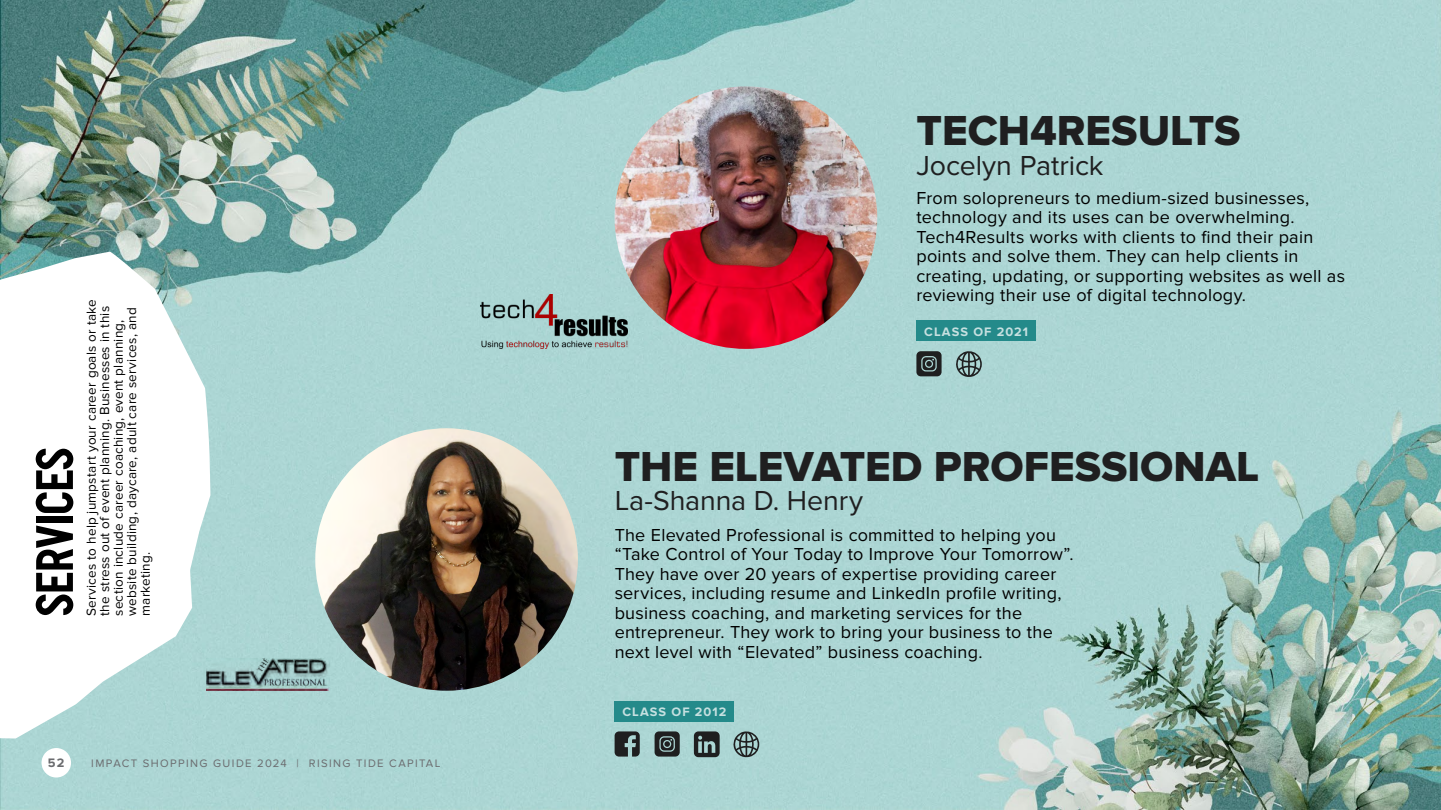
<style>
.page{position:relative;width:1441px;height:810px;background:#fff}
.page>*{position:absolute;margin:0;border:0;box-sizing:border-box;transform-origin:0 0}
.t1{font:700 51.75px "Graph";color:#000}
.t2{font:43.5px "Proxima Nova Extrabld";color:#1f1f20}
.t3{font:28.5px "Proxima Nova";letter-spacing:-.005em;color:#1f1f20}
.t4{font:18px/19.5px "Proxima Nova";letter-spacing:.015em;color:#000}
.t5{font:13.5px/13.5px "Proxima Nova";letter-spacing:.015em;color:#000}
.t6{font:700 12.75px "Proxima Nova";letter-spacing:.08em;color:#c6e0e0}
.t7{font:700 12.75px "Proxima Nova";color:#6b6c6f}
.t8{font:11.25px "Proxima Nova";letter-spacing:.125em;color:#6b6c6f}
</style>
<div class="page">
<img style="left:0;top:0;width:1440px;height:810px">
<svg style="left:0;top:252px;width:210px;height:487px"></svg>
<div style="left:42px;top:748px;width:29px;height:30px;background:#fff;border-radius:50%"></div>
<img style="left:614px;top:86px;width:263px;height:263px;border-radius:131px">
<div style="left:916px;top:321px;width:119px;height:20px;background:#248a8a"></div>
<img style="left:480px;top:294px;width:147px;height:55px">
<svg style="left:916px;top:351px;width:25px;height:25px"></svg>
<svg style="left:955px;top:350px;width:26px;height:28px"></svg>
<img style="left:315px;top:428px;width:263px;height:263px;border-radius:131px">
<div style="left:614px;top:701px;width:120px;height:20px;background:#248a8a"></div>
<img style="left:206px;top:658px;width:124px;height:33px">
<svg style="left:614px;top:731px;width:25px;height:26px"></svg>
<svg style="left:654px;top:731px;width:25px;height:26px"></svg>
<svg style="left:733px;top:730px;width:26px;height:29px"></svg>
<svg style="left:694px;top:731px;width:25px;height:26px"></svg>
<h1 class="t1" style="left:25px;top:616px;width:170px;rotate:-90deg">SERVICES</h1>
<p class="t5" style="left:85px;top:616px;width:318px;rotate:-90deg">Services to help jumpstart your career goals or take the stress out of event planning. Businesses in this section include career coaching, event planning, website building, daycare, adult care services, and marketing.</p>
<p class="t7" style="left:48px;top:756px;width:18px">52</p>
<p class="t8" style="left:91px;top:757px;width:351px">IMPACT SHOPPING GUIDE 2024 | RISING TIDE CAPITAL</p>
<h2 class="t2" style="left:916px;top:106px;width:326px">TECH4RESULTS</h2>
<h3 class="t3" style="left:916px;top:149px;width:189px">Jocelyn Patrick</h3>
<p class="t4" style="left:916px;top:188px;width:430px">From solopreneurs to medium-sized businesses, technology and its uses can be overwhelming.<br>Tech4Results works with clients to find their pain points and solve them. They can help clients in creating, updating, or supporting websites as well as reviewing their use of digital technology.</p>
<p class="t6" style="left:924px;top:324px;width:105px">CLASS OF 2021</p>
<h2 class="t2" style="left:614px;top:442px;width:646px">THE ELEVATED PROFESSIONAL</h2>
<h3 class="t3" style="left:614px;top:485px;width:250px">La-Shanna D. Henry</h3>
<p class="t4" style="left:614px;top:525px;width:460px">The Elevated Professional is committed to helping you “Take Control of Your Today to Improve Your Tomorrow”.<br>They have over 20 years of expertise providing career services, including resume and LinkedIn profile writing, business coaching, and marketing services for the entrepreneur. They work to bring your business to the next level with “Elevated” business coaching.</p>
<p class="t6" style="left:622px;top:705px;width:105px">CLASS OF 2012</p>
</div>
